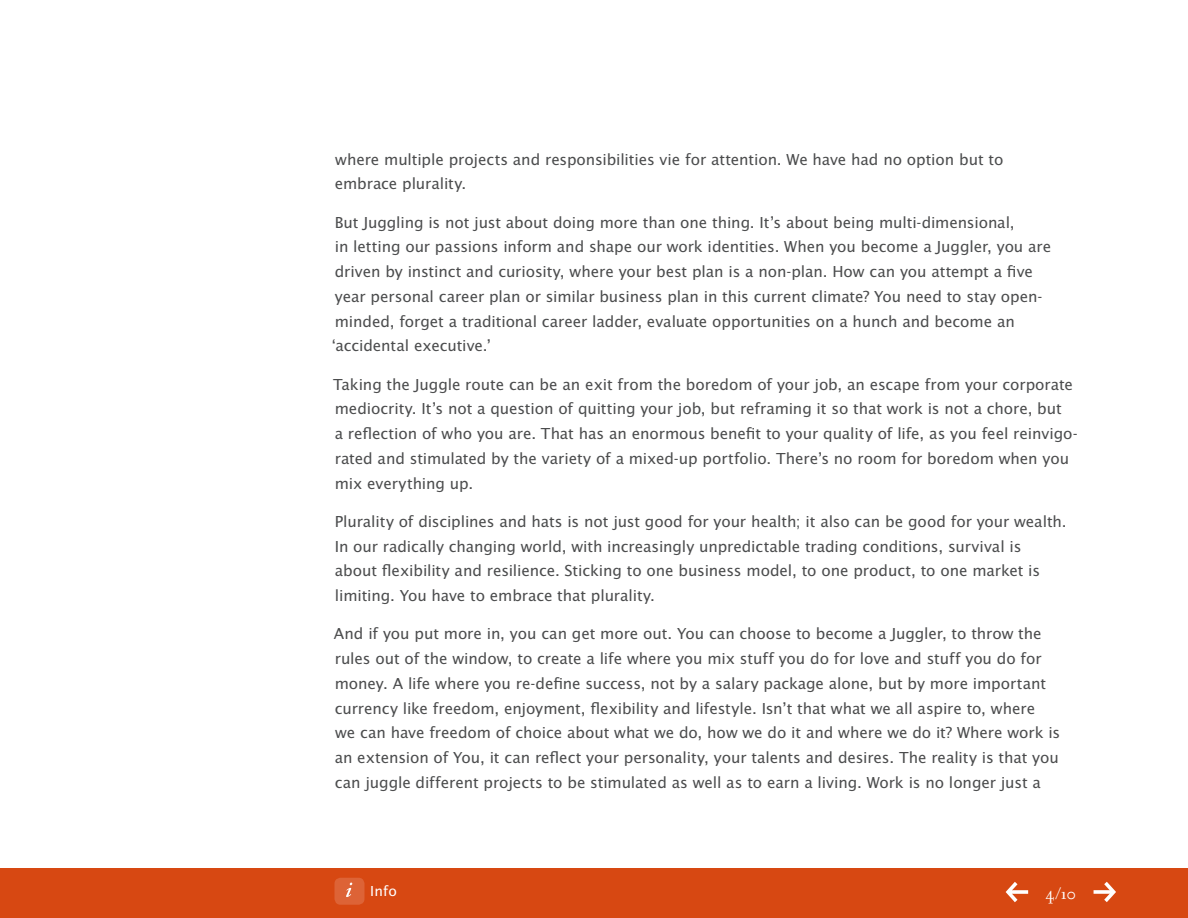
<style>
.page{position:relative;width:1188px;height:918px;background:#fff}
.page>*{position:absolute;margin:0;border:0;box-sizing:border-box;transform-origin:0 0}
.t1{font:18px "Filosofia OT";color:#fff}
.t2{font:16.5px/24.8px "Lucida Sans EFOP";letter-spacing:-.005em;color:#4b4c4d}
.t3{font:15px "Lucida Sans EFOP";color:#fff}
</style>
<div class="page">
<div style="left:0;top:869px;width:1188px;height:49px;background:#d74812"></div>
<div style="left:334px;top:878px;width:30px;height:27px;background:#dd6336;border-radius:6px"></div>
<svg style="left:346px;top:883px;width:6px;height:14px"></svg>
<svg style="left:1006px;top:882px;width:22px;height:20px"></svg>
<svg style="left:1094px;top:882px;width:22px;height:20px"></svg>
<p class="t2" style="left:335px;top:148px;width:670px">where multiple projects and responsibilities vie for attention. We have had no option but to embrace plurality.</p>
<p class="t2" style="left:331px;top:211px;width:721px">But Juggling is not just about doing more than one thing. It’s about being multi-dimensional,<br>in letting our passions inform and shape our work identities. When you become a Juggler, you are driven by instinct and curiosity, where your best plan is a non-plan. How can you attempt a five year personal career plan or similar business plan in this current climate? You need to stay open&shy;minded, forget a traditional career ladder, evaluate opportunities on a hunch and become an ‘accidental executive.’</p>
<p class="t2" style="left:333px;top:373px;width:746px">Taking the Juggle route can be an exit from the boredom of your job, an escape from your corporate mediocrity. It’s not a question of quitting your job, but reframing it so that work is not a chore, but<br>a reflection of who you are. That has an enormous benefit to your quality of life, as you feel reinvigo&shy;rated and stimulated by the variety of a mixed-up portfolio. There’s no room for boredom when you mix everything up.</p>
<p class="t2" style="left:335px;top:510px;width:733px">Plurality of disciplines and hats is not just good for your health; it also can be good for your wealth.<br>In our radically changing world, with increasingly unpredictable trading conditions, survival is about flexibility and resilience. Sticking to one business model, to one product, to one market is limiting. You have to embrace that plurality.</p>
<p class="t2" style="left:334px;top:622px;width:728px">And if you put more in, you can get more out. You can choose to become a Juggler, to throw the rules out of the window, to create a life where you mix stuff you do for love and stuff you do for money. A life where you re-define success, not by a salary package alone, but by more important currency like freedom, enjoyment, flexibility and lifestyle. Isn’t that what we all aspire to, where<br>we can have freedom of choice about what we do, how we do it and where we do it? Where work is an extension of You, it can reflect your personality, your talents and desires. The reality is that you can juggle different projects to be stimulated as well as to earn a living. Work is no longer just a</p>
<p class="t3" style="left:370px;top:883px;width:28px">Info</p>
<p class="t1" style="left:1046px;top:884px;width:32px">4/10</p>
</div>
